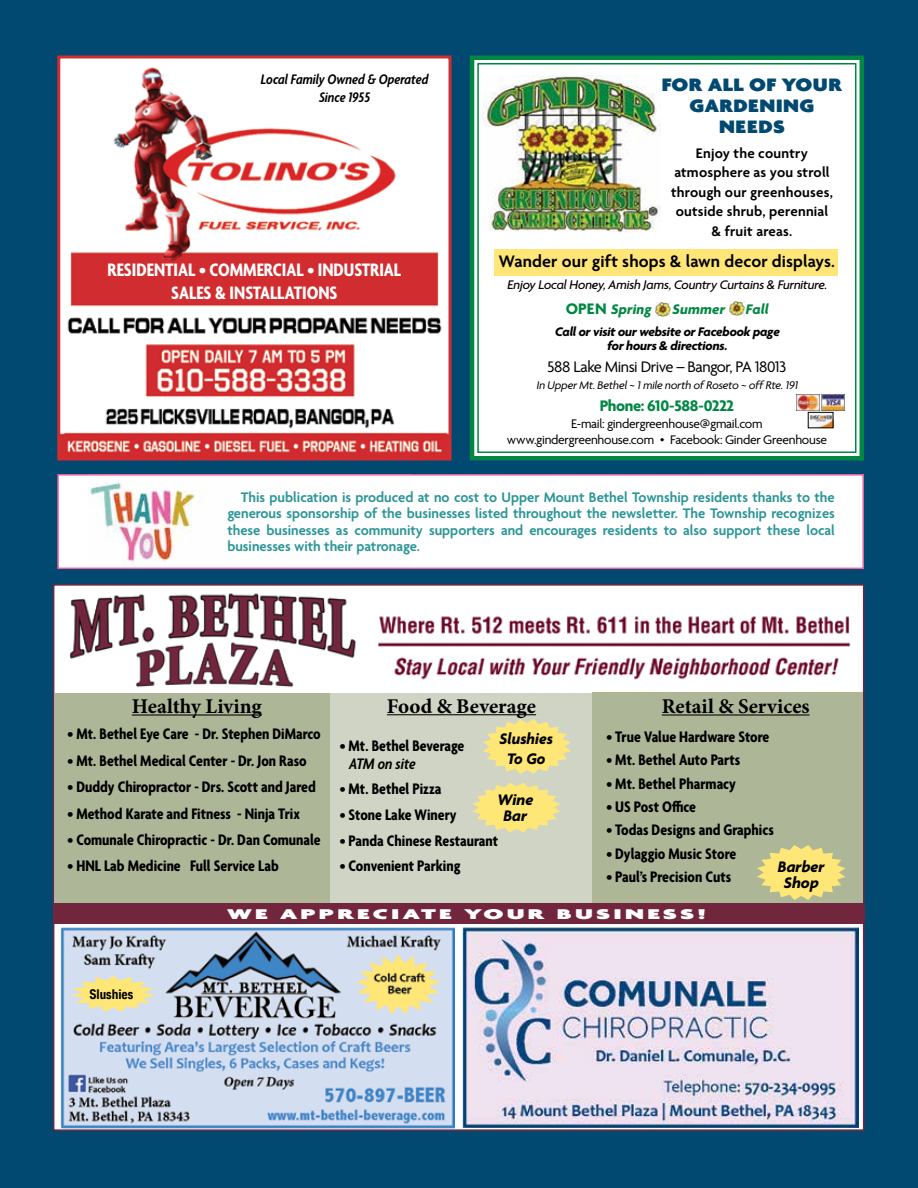
<style>
.page{position:relative;width:918px;height:1188px;background:#014971}
.page>*{position:absolute;margin:0;border:0;box-sizing:border-box;transform-origin:0 0}
.t1{font:700 21px "Minion Pro";color:#000}
.t2{font:700 condensed 19.5px/22.5px "Agenda";color:#fff;text-align:center}
.t3{font:900 19.5px/21px "Agenda One";letter-spacing:.015em;color:#014971;text-align:center;scale:1.16 1}
.t4{font:600 18px "Agenda One";letter-spacing:.005em;color:#000}
.t5{font:700 condensed 16.5px "Agenda";color:#000}
.t6{font:16.5px "Agenda One";letter-spacing:-.03em;color:#000}
.t7{font:700 16.5px "Agenda One";letter-spacing:-.025em;color:#028743}
.t8{font:italic 700 16.5px/16.5px "Agenda";color:#000;text-align:center}
.t9{font:italic 700 16.5px/20.4px "Agenda";color:#000;text-align:center;scale:.96 1}
.t10{font:italic 600 condensed 16.5px "Agenda";letter-spacing:-.005em;color:#000}
.t11{font:900 15.3px "Agenda";letter-spacing:.12em;color:#fff;scale:1.76 1}
.t12{font:600 15px/16.5px "Agenda";color:#2c9597;text-align:justify}
.t13{font:600 15px/19.5px "Agenda One";letter-spacing:.015em;color:#000;text-align:center}
.t14{font:italic 600 condensed 15px/18px "Agenda";color:#000;text-align:center}
.t15{font:italic 700 15px "Agenda One";letter-spacing:.01em;color:#028743}
.t16{font:13.5px/15.9px "Agenda One";letter-spacing:-.02em;color:#000;text-align:center}
.t17{font:italic 700 13.5px/14.4px "Agenda One";letter-spacing:-.02em;color:#000;text-align:center}
.t18{font:italic 500 13.5px "Agenda One";letter-spacing:-.02em;color:#000}
.t19{font:700 13.5px "Aktiv Grotesk Cd";color:#000}
.t20{font:italic 12px "Agenda One";letter-spacing:-.015em;color:#000}
.s1{font-style:normal;font-size:16.5px}
</style>
<div class="page">
<img style="left:61px;top:64px;width:387px;height:392px">
<div style="left:57px;top:56px;width:395px;height:404px;border:3px solid #d12d30"></div>
<div style="left:58px;top:475px;width:805px;height:93px;background:#fff"></div>
<img style="left:88px;top:482px;width:108px;height:81px">
<div style="left:57px;top:474px;width:807px;height:95px;border:2px solid #e6639f"></div>
<div style="left:53px;top:584px;width:811px;height:547px;background:#fff;border:2px solid #72263e"></div>
<img style="left:70px;top:593px;width:790px;height:100px">
<img style="left:61px;top:927px;width:394px;height:202px">
<div style="left:55px;top:693px;width:275px;height:230px;background:#adb697"></div>
<div style="left:330px;top:693px;width:262px;height:230px;background:#d0d4c4"></div>
<div style="left:592px;top:693px;width:271px;height:227px;background:#adb697"></div>
<hr style="left:132px;top:714px;width:130px;height:2px;background:#000">
<hr style="left:387px;top:714px;width:149px;height:1px;background:#000">
<hr style="left:662px;top:714px;width:148px;height:2px;background:#000">
<svg style="left:483px;top:719px;width:88px;height:55px"></svg>
<svg style="left:472px;top:783px;width:89px;height:50px"></svg>
<svg style="left:757px;top:845px;width:89px;height:55px"></svg>
<div style="left:55px;top:903px;width:810px;height:21px;background:#72263e"></div>
<svg style="left:71px;top:975px;width:85px;height:37px"></svg>
<img style="left:463px;top:928px;width:395px;height:200px">
<svg style="left:469px;top:55px;width:395px;height:406px"></svg>
<div style="left:477px;top:63px;width:380px;height:390px;border:2px solid #028743"></div>
<img style="left:482px;top:75px;width:178px;height:158px">
<div style="left:495px;top:249px;width:343px;height:26px;background:#ffe677"></div>
<img style="left:656px;top:302px;width:15px;height:14px">
<img style="left:730px;top:302px;width:15px;height:13px">
<img style="left:797px;top:394px;width:48px;height:16px">
<img style="left:810px;top:414px;width:21px;height:12px">
<div style="left:808px;top:412px;width:25px;height:16px;border:1px solid #000"></div>
<p class="t14" style="left:261px;top:72px;width:169px">Local Family Owned &amp; Operated<br>Since 1955</p>
<p class="t2" style="left:108px;top:260px;width:295px">RESIDENTIAL • COMMERCIAL • INDUSTRIAL<br>SALES &amp; INSTALLATIONS</p>
<p class="t3" style="left:662px;top:74px;width:157px">FOR ALL OF YOUR<br>GARDENING<br>NEEDS</p>
<p class="t13" style="left:671px;top:143px;width:163px">Enjoy the country atmosphere as you stroll through our greenhouses, outside shrub, perennial &amp; fruit areas.</p>
<p class="t4" style="left:499px;top:252px;width:338px">Wander our gift shops &amp; lawn decor displays.</p>
<p class="t18" style="left:507px;top:277px;width:322px">Enjoy Local Honey, Amish Jams, Country Curtains &amp; Furniture.</p>
<p class="t15" style="left:566px;top:301px;width:87px"><span class="s1">OPEN</span> Spring</p>
<p class="t15" style="left:672px;top:301px;width:54px">Summer</p>
<p class="t15" style="left:745px;top:301px;width:24px">Fall</p>
<p class="t17" style="left:555px;top:324px;width:226px">Call or visit our website or Facebook page for hours &amp; directions.</p>
<p class="t6" style="left:548px;top:358px;width:240px">588 Lake Minsi Drive – Bangor, PA 18013</p>
<p class="t20" style="left:536px;top:379px;width:263px">In Upper Mt. Bethel ~ 1 mile north of Roseto ~ off Rte. 191</p>
<p class="t7" style="left:600px;top:397px;width:136px">Phone: 610-588-0222</p>
<p class="t16" style="left:507px;top:416px;width:322px">E-mail: gindergreenhouse@gmail.com www.gindergreenhouse.com • Facebook: Ginder Greenhouse</p>
<p class="t12" style="left:227px;top:490px;width:609px;text-indent:13px">This publication is produced at no cost to Upper Mount Bethel Township residents thanks to the generous sponsorship of the businesses listed throughout the newsletter. The Township recognizes these businesses as community supporters and encourages residents to also support these local businesses with their patronage.</p>
<p class="t1" style="left:132px;top:691px;width:132px">Healthy Living</p>
<p class="t5" style="left:68px;top:725px;width:255px">• Mt. Bethel Eye Care - Dr. Stephen DiMarco</p>
<p class="t5" style="left:68px;top:752px;width:241px">• Mt. Bethel Medical Center - Dr. Jon Raso</p>
<p class="t5" style="left:68px;top:778px;width:250px">• Duddy Chiropractor - Drs. Scott and Jared</p>
<p class="t5" style="left:68px;top:804px;width:234px">• Method Karate and Fitness - Ninja Trix</p>
<p class="t5" style="left:68px;top:831px;width:254px">• Comunale Chiropractic - Dr. Dan Comunale</p>
<p class="t5" style="left:68px;top:857px;width:213px">• HNL Lab Medicine Full Service Lab</p>
<p class="t1" style="left:387px;top:691px;width:151px">Food &amp; Beverage</p>
<p class="t5" style="left:340px;top:737px;width:126px">• Mt. Bethel Beverage</p>
<p class="t10" style="left:349px;top:755px;width:68px">ATM on site</p>
<p class="t5" style="left:340px;top:780px;width:103px">• Mt. Bethel Pizza</p>
<p class="t5" style="left:340px;top:806px;width:118px">• Stone Lake Winery</p>
<p class="t5" style="left:340px;top:831px;width:160px">• Panda Chinese Restaurant</p>
<p class="t5" style="left:340px;top:857px;width:122px">• Convenient Parking</p>
<p class="t9" style="left:500px;top:730px;width:57px">Slushies<br>To Go</p>
<p class="t8" style="left:497px;top:792px;width:37px">Wine<br>Bar</p>
<p class="t1" style="left:662px;top:691px;width:149px">Retail &amp; Services</p>
<p class="t5" style="left:606px;top:728px;width:164px">• True Value Hardware Store</p>
<p class="t5" style="left:606px;top:751px;width:135px">• Mt. Bethel Auto Parts</p>
<p class="t5" style="left:606px;top:774px;width:131px">• Mt. Bethel Pharmacy</p>
<p class="t5" style="left:606px;top:798px;width:91px">• US Post Office</p>
<p class="t5" style="left:606px;top:821px;width:169px">• Todas Designs and Graphics</p>
<p class="t5" style="left:606px;top:845px;width:131px">• Dylaggio Music Store</p>
<p class="t5" style="left:606px;top:868px;width:126px">• Paul’s Precision Cuts</p>
<p class="t8" style="left:778px;top:859px;width:49px">Barber<br>Shop</p>
<p class="t19" style="left:90px;top:986px;width:45px">Slushies</p>
<p class="t11" style="left:227px;top:906px;width:273px">WE APPRECIATE YOUR BUSINESS!</p>
</div>
